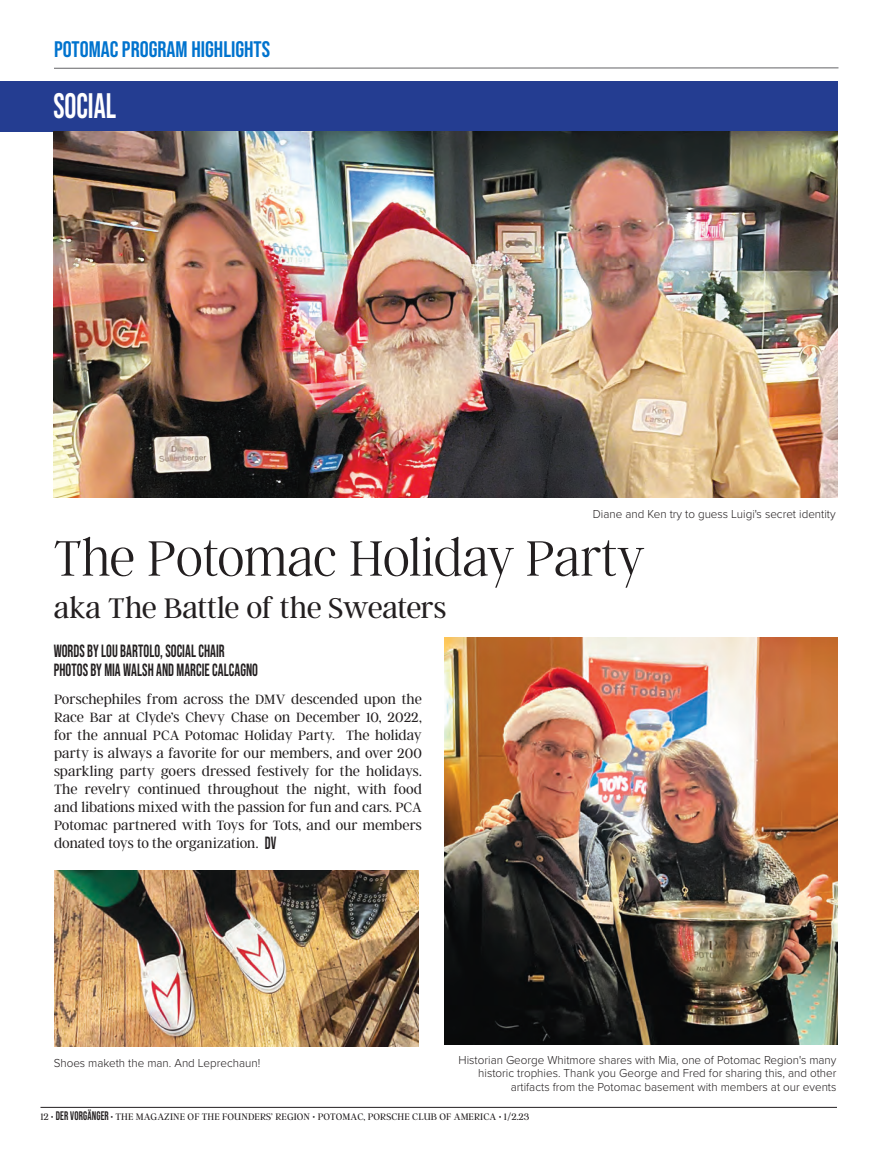
<style>
.page{position:relative;width:891px;height:1161px;background:#fff}
.page>*{position:absolute;margin:0;border:0;box-sizing:border-box;transform-origin:0 0}
.t1{font:100 55.5px "Argent CF";letter-spacing:-.005em;color:#231f20}
.Basic_Copy{font:35.4px "Bebas Neue";color:#fff;scale:.85 1}
.t2{font:300 31.5px "Argent CF";letter-spacing:-.015em;color:#231f20}
.t3{font:22.5px "Bebas Neue";color:#0073ce}
.t4{font:17.7px "Bebas Neue";letter-spacing:.005em;color:#231f20;scale:.82 1}
.t5{font:300 15px/18px "Argent CF";letter-spacing:-.005em;color:#231f20;text-align:justify}
.t6{font:300 12px/13.5px "Proxima Nova";color:#231f20;text-align:right}
.t7{font:300 10.5px "Argent CF";letter-spacing:.01em;color:#231f20}
.s1{font-family:"Bebas Neue";font-weight:400;font-size:17.7px}
.s2{font-family:"Bebas Neue";font-weight:400;font-size:12.45px}
</style>
<div class="page">
<hr style="left:40px;top:1107px;width:797px;height:1px;background:#231f20">
<hr style="left:54px;top:68px;width:785px;height:1px;background:#636366">
<div style="left:0;top:81px;width:838px;height:51px;background:#243d91"></div>
<img style="left:54px;top:132px;width:783px;height:365px">
<img style="left:445px;top:638px;width:393px;height:406px">
<img style="left:54px;top:870px;width:364px;height:176px">
<p class="t3" style="left:54px;top:37px;width:218px">POTOMAC PROGRAM HIGHLIGHTS</p>
<p class="Basic_Copy" style="left:53px;top:85px;width:75px">SOCIAL</p>
<p class="t6" style="left:593px;top:507px;width:244px">Diane and Ken try to guess Luigi's secret identity</p>
<p class="t1" style="left:54px;top:530px;width:593px">The Potomac Holiday Party</p>
<p class="t2" style="left:54px;top:591px;width:394px">aka The Battle of the Sweaters</p>
<p class="t4" style="left:54px;top:641px;width:210px">WORDS BY LOU BARTOLO, SOCIAL CHAIR</p>
<p class="t4" style="left:54px;top:660px;width:251px">PHOTOS BY MIA WALSH AND MARCIE CALCAGNO</p>
<p class="t5" style="left:54px;top:690px;width:369px">Porschephiles from across the DMV descended upon the Race Bar at Clyde’s Chevy Chase on December 10, 2022, for the annual PCA Potomac Holiday Party. The holiday party is always a favorite for our members, and over 200 sparkling party goers dressed festively for the holidays.<br>The revelry continued throughout the night, with food and libations mixed with the passion for fun and cars. PCA Potomac partnered with Toys for Tots, and our members donated toys to the organization. <span class="s1">DV</span></p>
<p class="t6" style="left:54px;top:1056px;width:208px">Shoes maketh the man. And Leprechaun!</p>
<p class="t6" style="left:459px;top:1052px;width:379px">Historian George Whitmore shares with Mia, one of Potomac Region's many historic trophies. Thank you George and Fred for sharing this, and other artifacts from the Potomac basement with members at our events</p>
<p class="t7" style="left:40px;top:1112px;width:490px">12 • <span class="s2">DER VORGÄNGER</span> • THE MAGAZINE OF THE FOUNDERS’ REGION • POTOMAC, PORSCHE CLUB OF AMERICA • 1/2.23</p>
</div>
